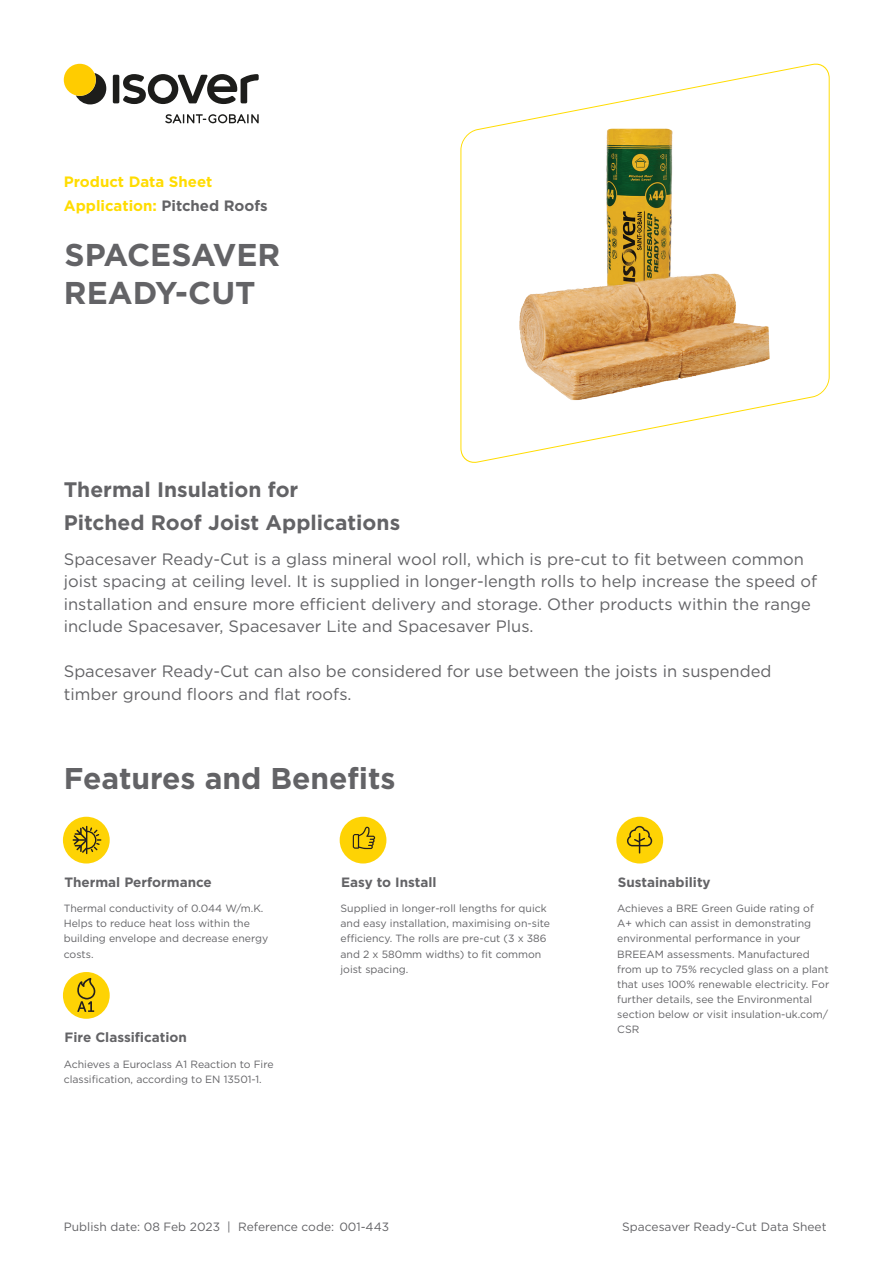
<style>
.page{position:relative;width:893px;height:1263px;background:#fff}
.page>*{position:absolute;margin:0;border:0;box-sizing:border-box;transform-origin:0 0}
.A-Product_Name{font:700 31.5px/37.8px "Gotham";color:#636366}
.Features_and_benefit{font:700 30px "Gotham";color:#636366}
.Short_Description_He{font:700 21px/33px "Gotham";color:#636366}
.Short_Description_Va{font:16.5px/22.5px "Gotham";color:#636366}
.IUK-Lead_Application{font:700 15px "Gotham";color:#ffdc01}
.level_1_header{font:700 13.5px "Gotham";color:#636366}
.level_2_header{font:700 13.5px "Gotham";color:#636366}
.level_4_header{font:700 13.5px "Gotham";color:#636366}
.level_3_header{font:700 13.5px "Gotham";color:#636366}
.Reference_code{font:12px "Gotham";color:#636366}
.Footer_Product_NAme{font:12px "Gotham";color:#636366}
.level_4_text{font:10.5px/15px "Gotham";color:#636366}
.level_3_text{font:10.5px/15px "Gotham";color:#636366}
.level_1_text{font:10.5px/15px "Gotham";color:#636366}
.level_2_text{font:10.5px/15px "Gotham";color:#636366}
.s1{color:#636366}
</style>
<div class="page">
<svg style="left:165px;top:114px;width:94px;height:9px"></svg>
<svg style="left:76px;top:73px;width:30px;height:31px"></svg>
<div style="left:113px;top:75px;width:6px;height:28px;background:#1d1d1b;border-radius:2px"></div>
<svg style="left:123px;top:74px;width:136px;height:30px"></svg>
<div style="left:64px;top:64px;width:32px;height:32px;background:#fc0;border-radius:50%"></div>
<div style="left:63px;top:817px;width:47px;height:46px;background:#fed304;border-radius:50%"></div>
<svg style="left:73px;top:826px;width:28px;height:28px"></svg>
<div style="left:63px;top:972px;width:47px;height:47px;background:#fed304;border-radius:50%"></div>
<svg style="left:77px;top:978px;width:18px;height:34px"></svg>
<div style="left:340px;top:817px;width:46px;height:46px;background:#fed304;border-radius:50%"></div>
<svg style="left:353px;top:826px;width:22px;height:23px"></svg>
<div style="left:616px;top:817px;width:47px;height:46px;background:#fed304;border-radius:50%"></div>
<svg style="left:627px;top:826px;width:25px;height:27px"></svg>
<svg style="left:460px;top:63px;width:370px;height:400px"></svg>
<img style="left:507px;top:125px;width:276px;height:276px">
<p class="IUK-Lead_Application" style="left:64px;top:171px;width:150px">Product Data Sheet</p>
<p class="IUK-Lead_Application" style="left:64px;top:195px;width:205px">Application: <span class="s1">Pitched Roofs</span></p>
<p class="A-Product_Name" style="left:64px;top:236px;width:218px">SPACESAVER<br>READY-CUT</p>
<p class="Short_Description_He" style="left:64px;top:473px;width:338px">Thermal Insulation for<br>Pitched Roof Joist Applications</p>
<p class="Short_Description_Va" style="left:64px;top:547px;width:755px">Spacesaver Ready-Cut is a glass mineral wool roll, which is pre-cut to fit between common joist spacing at ceiling level. It is supplied in longer-length rolls to help increase the speed of installation and ensure more efficient delivery and storage. Other products within the range include Spacesaver, Spacesaver Lite and Spacesaver Plus.</p>
<p class="Short_Description_Va" style="left:64px;top:660px;width:709px">Spacesaver Ready-Cut can also be considered for use between the joists in suspended timber ground floors and flat roofs.</p>
<p class="Features_and_benefit" style="left:64px;top:759px;width:333px">Features and Benefits</p>
<p class="level_1_header" style="left:64px;top:873px;width:149px">Thermal Performance</p>
<p class="level_1_text" style="left:64px;top:901px;width:206px">Thermal conductivity of 0.044 W/m.K.<br>Helps to reduce heat loss within the building envelope and decrease energy costs.</p>
<p class="level_2_header" style="left:65px;top:1028px;width:124px">Fire Classification</p>
<p class="level_2_text" style="left:64px;top:1056px;width:211px">Achieves a Euroclass A1 Reaction to Fire classification, according to EN 13501-1.</p>
<p class="level_3_header" style="left:341px;top:873px;width:97px">Easy to Install</p>
<p class="level_3_text" style="left:340px;top:901px;width:211px">Supplied in longer-roll lengths for quick and easy installation, maximising on-site efficiency. The rolls are pre-cut (3 x 386 and 2 x 580mm widths) to fit common joist spacing.</p>
<p class="level_4_header" style="left:618px;top:873px;width:94px">Sustainability</p>
<p class="level_4_text" style="left:617px;top:901px;width:214px">Achieves a BRE Green Guide rating of A+ which can assist in demonstrating environmental performance in your BREEAM assessments. Manufactured from up to 75% recycled glass on a plant that uses 100% renewable electricity. For further details, see the Environmental section below or visit insulation-uk.com/ CSR</p>
<p class="Reference_code" style="left:64px;top:1219px;width:327px">Publish date: 08 Feb 2023 | Reference code: 001-443</p>
<p class="Footer_Product_NAme" style="left:622px;top:1219px;width:206px">Spacesaver Ready-Cut Data Sheet</p>
</div>
